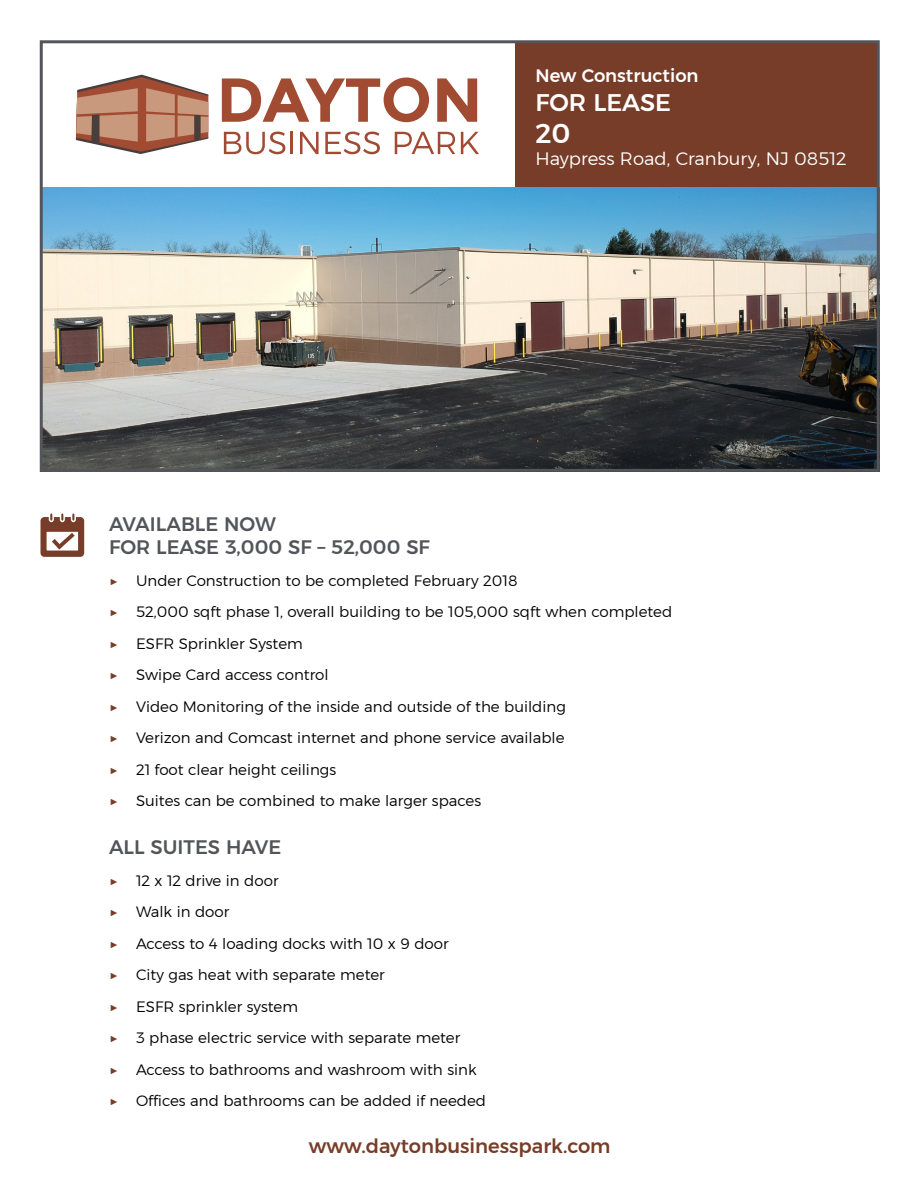
<style>
.page{position:relative;width:918px;height:1188px;background:#fff}
.page>*{position:absolute;margin:0;border:0;box-sizing:border-box;transform-origin:0 0}
.t1{font:500 27px "Montserrat";color:#fff}
.t2{font:500 24px "Montserrat";color:#fff}
.t3{font:500 19.5px "Montserrat";color:#54555a}
.t4{font:500 19.5px "Montserrat";color:#773d29}
.t5{font:300 18px "Montserrat";color:#fff}
.t6{font:500 18px "Montserrat";color:#fff}
.t7{font:300 15px "Montserrat";color:#000}
.s1{color:#773d29}
</style>
<div class="page">
<div style="left:515px;top:42px;width:364px;height:145px;background:#773d29"></div>
<svg style="left:76px;top:75px;width:132px;height:79px"></svg>
<svg style="left:224px;top:132px;width:61px;height:22px"></svg>
<hr style="left:291px;top:132px;width:2px;height:22px;background:#a24b33">
<svg style="left:300px;top:132px;width:19px;height:22px"></svg>
<svg style="left:325px;top:132px;width:55px;height:22px"></svg>
<svg style="left:395px;top:132px;width:60px;height:22px"></svg>
<svg style="left:461px;top:132px;width:18px;height:22px"></svg>
<svg style="left:222px;top:77px;width:207px;height:45px"></svg>
<svg style="left:437px;top:78px;width:40px;height:44px"></svg>
<div style="left:41px;top:517px;width:43px;height:40px;background:#773d29;border-radius:4px"></div>
<div style="left:45px;top:530px;width:35px;height:22px;background:#fff;border:2px solid #773d29"></div>
<div style="left:49px;top:512px;width:5px;height:10px;border:2px solid #fff;border-radius:2px"></div>
<div style="left:71px;top:512px;width:5px;height:10px;border:2px solid #fff;border-radius:2px"></div>
<div style="left:60px;top:512px;width:5px;height:10px;border:2px solid #fff;border-radius:2px"></div>
<svg style="left:52px;top:533px;width:23px;height:17px"></svg>
<img style="left:44px;top:187px;width:832px;height:281px">
<div style="left:40px;top:40px;width:840px;height:432px;border:3px solid #54555a"></div>
<p class="t6" style="left:536px;top:61px;width:165px">New Construction</p>
<p class="t2" style="left:536px;top:83px;width:137px">FOR LEASE</p>
<p class="t1" style="left:536px;top:112px;width:36px">20</p>
<p class="t5" style="left:536px;top:145px;width:312px">Haypress Road, Cranbury, NJ 08512</p>
<p class="t3" style="left:109px;top:509px;width:169px">AVAILABLE NOW</p>
<p class="t3" style="left:109px;top:532px;width:322px">FOR LEASE 3,000 SF – 52,000 SF</p>
<p class="t7" style="left:109px;top:569px;width:410px"><span class="s1">▶</span> Under Construction to be completed February 2018</p>
<p class="t7" style="left:109px;top:601px;width:565px"><span class="s1">▶</span> 52,000 sqft phase 1, overall building to be 105,000 sqft when completed</p>
<p class="t7" style="left:109px;top:632px;width:195px"><span class="s1">▶</span> ESFR Sprinkler System</p>
<p class="t7" style="left:109px;top:664px;width:221px"><span class="s1">▶</span> Swipe Card access control</p>
<p class="t7" style="left:109px;top:695px;width:458px"><span class="s1">▶</span> Video Monitoring of the inside and outside of the building</p>
<p class="t7" style="left:109px;top:727px;width:457px"><span class="s1">▶</span> Verizon and Comcast internet and phone service available</p>
<p class="t7" style="left:109px;top:758px;width:229px"><span class="s1">▶</span> 21 foot clear height ceilings</p>
<p class="t7" style="left:109px;top:790px;width:374px"><span class="s1">▶</span> Suites can be combined to make larger spaces</p>
<p class="t3" style="left:109px;top:832px;width:174px">ALL SUITES HAVE</p>
<p class="t7" style="left:109px;top:869px;width:171px"><span class="s1">▶</span> 12 x 12 drive in door</p>
<p class="t7" style="left:109px;top:901px;width:122px"><span class="s1">▶</span> Walk in door</p>
<p class="t7" style="left:109px;top:932px;width:341px"><span class="s1">▶</span> Access to 4 loading docks with 10 x 9 door</p>
<p class="t7" style="left:109px;top:964px;width:277px"><span class="s1">▶</span> City gas heat with separate meter</p>
<p class="t7" style="left:109px;top:995px;width:190px"><span class="s1">▶</span> ESFR sprinkler system</p>
<p class="t7" style="left:109px;top:1027px;width:353px"><span class="s1">▶</span> 3 phase electric service with separate meter</p>
<p class="t7" style="left:109px;top:1058px;width:369px"><span class="s1">▶</span> Access to bathrooms and washroom with sink</p>
<p class="t7" style="left:109px;top:1090px;width:379px"><span class="s1">▶</span> Offices and bathrooms can be added if needed</p>
<p class="t4" style="left:309px;top:1131px;width:303px">www.daytonbusinesspark.com</p>
</div>
